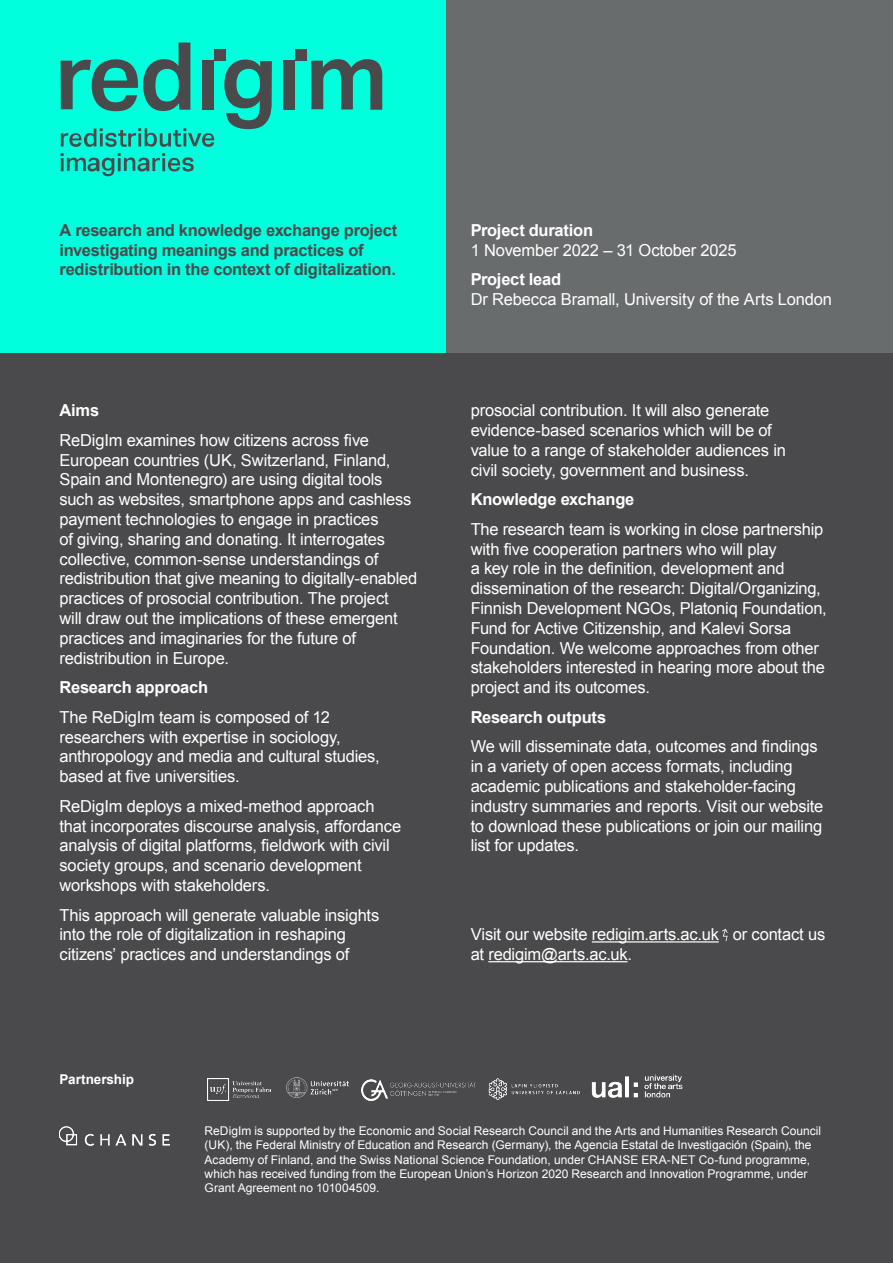
<style>
.page{position:relative;width:893px;height:1263px;background:#4a4a4d}
.page>*{position:absolute;margin:0;border:0;box-sizing:border-box;transform-origin:0 0}
.A4_Paragraph_2_regul{font:16.5px/19.8px "Arial";letter-spacing:-.01em;color:#fff}
.A4_Paragraph_2_regul-2{font:700 16.5px/19.8px "Arial";letter-spacing:-.015em;color:#4a4a4d}
.A4_Paragraph_2_regul-3{font:700 16.5px "Arial";letter-spacing:-.015em;color:#fff}
.A4_Paragraph_3_regul{font:700 13.5px "Arial";letter-spacing:-.005em;color:#fff}
.A4_Paragraph_3_regul-2{font:12px/14.4px "Arial";color:#fff}
.s1{font-weight:700}
</style>
<div class="page">
<div style="left:0;top:0;width:446px;height:353px;background:#00ffdc"></div>
<div style="left:446px;top:0;width:447px;height:353px;background:#686c6d"></div>
<img style="left:207px;top:1078px;width:63px;height:22px">
<img style="left:361px;top:1080px;width:115px;height:20px">
<img style="left:591px;top:1074px;width:92px;height:24px">
<img style="left:287px;top:1077px;width:61px;height:21px">
<img style="left:488px;top:1078px;width:92px;height:22px">
<img style="left:60px;top:1126px;width:110px;height:20px">
<hr style="left:592px;top:941px;width:127px;height:1px;background:#fff">
<hr style="left:488px;top:961px;width:140px;height:1px;background:#fff">
<svg style="left:722px;top:929px;width:6px;height:12px"></svg>
<svg style="left:61px;top:128px;width:153px;height:19px"></svg>
<svg style="left:61px;top:153px;width:133px;height:23px"></svg>
<svg style="left:61px;top:43px;width:129px;height:68px"></svg>
<div style="left:202px;top:61px;width:12px;height:49px;background:#4a4a4d"></div>
<svg style="left:224px;top:60px;width:48px;height:69px"></svg>
<div style="left:283px;top:61px;width:12px;height:49px;background:#4a4a4d"></div>
<svg style="left:311px;top:59px;width:71px;height:51px"></svg>
<div style="left:214px;top:49px;width:12px;height:12px;background:#4a4a4d"></div>
<div style="left:295px;top:49px;width:12px;height:12px;background:#4a4a4d"></div>
<p class="A4_Paragraph_2_regul-2" style="left:60px;top:221px;width:339px">A research and knowledge exchange project investigating meanings and practices of redistribution in the context of digitalization.</p>
<p class="A4_Paragraph_2_regul-3" style="left:60px;top:400px;width:41px">Aims</p>
<p class="A4_Paragraph_2_regul" style="left:60px;top:430px;width:359px">ReDigIm examines how citizens across five European countries (UK, Switzerland, Finland, Spain and Montenegro) are using digital tools such as websites, smartphone apps and cashless payment technologies to engage in practices<br>of giving, sharing and donating. It interrogates collective, common-sense understandings of redistribution that give meaning to digitally-enabled practices of prosocial contribution. The project<br>will draw out the implications of these emergent practices and imaginaries for the future of redistribution in Europe.</p>
<p class="A4_Paragraph_2_regul-3" style="left:60px;top:677px;width:150px">Research approach</p>
<p class="A4_Paragraph_2_regul" style="left:60px;top:707px;width:322px">The ReDigIm team is composed of 12 researchers with expertise in sociology, anthropology and media and cultural studies, based at five universities.</p>
<p class="A4_Paragraph_2_regul" style="left:60px;top:796px;width:343px">ReDigIm deploys a mixed-method approach that incorporates discourse analysis, affordance analysis of digital platforms, fieldwork with civil society groups, and scenario development workshops with stakeholders.</p>
<p class="A4_Paragraph_2_regul" style="left:60px;top:905px;width:321px">This approach will generate valuable insights into the role of digitalization in reshaping citizens’ practices and understandings of</p>
<p class="A4_Paragraph_3_regul" style="left:60px;top:1071px;width:76px">Partnership</p>
<p class="A4_Paragraph_2_regul" style="left:471px;top:220px;width:267px"><span class="s1">Project duration<br></span>1 November 2022 – 31 October 2025</p>
<p class="A4_Paragraph_2_regul" style="left:471px;top:270px;width:363px"><span class="s1">Project lead<br></span>Dr Rebecca Bramall, University of the Arts London</p>
<p class="A4_Paragraph_2_regul" style="left:471px;top:401px;width:317px">prosocial contribution. It will also generate evidence-based scenarios which will be of value to a range of stakeholder audiences in civil society, government and business.</p>
<p class="A4_Paragraph_2_regul-3" style="left:471px;top:489px;width:165px">Knowledge exchange</p>
<p class="A4_Paragraph_2_regul" style="left:471px;top:519px;width:358px">The research team is working in close partnership with five cooperation partners who will play<br>a key role in the definition, development and dissemination of the research: Digital/Organizing, Finnish Development NGOs, Platoniq Foundation, Fund for Active Citizenship, and Kalevi Sorsa Foundation. We welcome approaches from other stakeholders interested in hearing more about the project and its outcomes.</p>
<p class="A4_Paragraph_2_regul-3" style="left:471px;top:706px;width:137px">Research outputs</p>
<p class="A4_Paragraph_2_regul" style="left:471px;top:737px;width:354px">We will disseminate data, outcomes and findings in a variety of open access formats, including academic publications and stakeholder-facing industry summaries and reports. Visit our website to download these publications or join our mailing list for updates.</p>
<p class="A4_Paragraph_2_regul" style="left:471px;top:925px;width:356px">Visit our website redigim.arts.ac.uk or contact us at redigim@arts.ac.uk.</p>
<p class="A4_Paragraph_3_regul-2" style="left:205px;top:1123px;width:618px">ReDigIm is supported by the Economic and Social Research Council and the Arts and Humanities Research Council (UK), the Federal Ministry of Education and Research (Germany), the Agencia Estatal de Investigación (Spain), the Academy of Finland, and the Swiss National Science Foundation, under CHANSE ERA-NET Co-fund programme, which has received funding from the European Union’s Horizon 2020 Research and Innovation Programme, under Grant Agreement no 101004509.</p>
</div>
